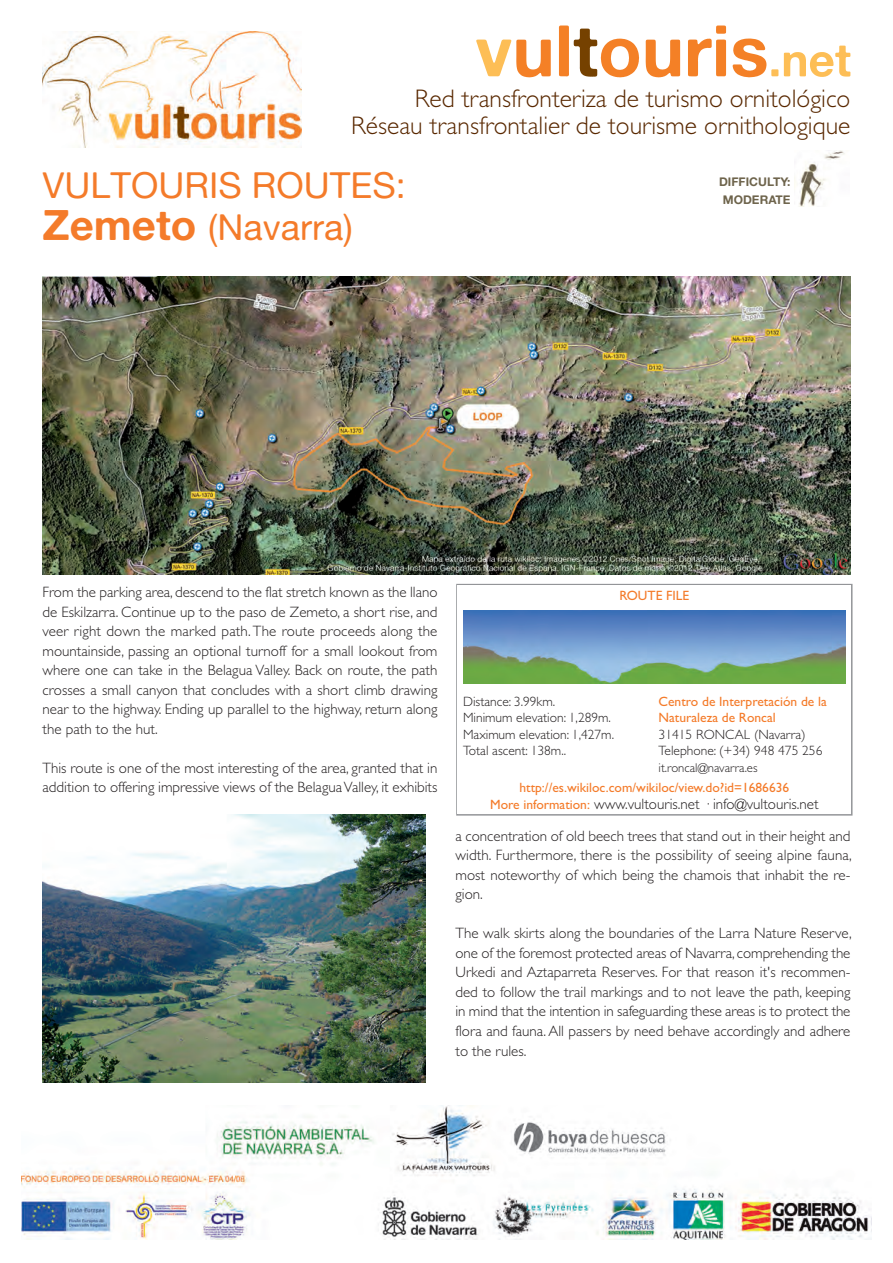
<style>
.page{position:relative;width:893px;height:1263px;background:#fff}
.page>*{position:absolute;margin:0;border:0;box-sizing:border-box;transform-origin:0 0}
.t1{font:36px/42px "Alte Haas Grotesk";color:#f47b2a}
.t2{font:300 25.5px/27px "Gill Sans";color:#592800;text-align:right}
.t3{font:300 15px/19.5px "Gill Sans";color:#231f20;text-align:justify}
.t4{font:300 13.5px/16.5px "Gill Sans";color:#231f20}
.t5{font:13.5px/16.5px "Gill Sans";color:#f47b2a}
.t6{font:300 12.75px "Gill Sans";color:#231f20}
.t7{font:12px/17.2px "Alte Haas Grotesk.Bold";color:#6e644c;text-align:center}
.s1{font-family:"Alte Haas Grotesk.Bold";font-size:42px}
.s2{font-weight:400;font-size:13.5px;color:#f47b2a}
</style>
<div class="page">
<svg style="left:456px;top:584px;width:396px;height:232px"></svg>
<div style="left:458px;top:585px;width:393px;height:229px;background:#fff"></div>
<img style="left:21px;top:1106px;width:851px;height:133px">
<img style="left:43px;top:276px;width:807px;height:298px">
<div style="left:463px;top:610px;width:383px;height:77px;background:linear-gradient(to right,#fff,#fff)"></div>
<img style="left:463px;top:610px;width:383px;height:73px">
<img style="left:43px;top:32px;width:259px;height:116px">
<svg style="left:476px;top:40px;width:75px;height:37px"></svg>
<svg style="left:559px;top:26px;width:80px;height:51px"></svg>
<svg style="left:646px;top:40px;width:34px;height:37px"></svg>
<svg style="left:688px;top:26px;width:38px;height:50px"></svg>
<svg style="left:733px;top:38px;width:45px;height:39px"></svg>
<svg style="left:784px;top:46px;width:66px;height:31px"></svg>
<img style="left:794px;top:151px;width:51px;height:55px">
<img style="left:43px;top:814px;width:382px;height:268px">
<h2 class="t2" style="left:351px;top:84px;width:501px">Red transfronteriza de turismo ornitológico<br>Réseau transfrontalier de tourisme ornithologique</h2>
<h1 class="t1" style="left:43px;top:164px;width:365px">VULTOURIS ROUTES:<br><span class="s1">Zemeto</span> (Navarra)</h1>
<p class="t7" style="left:719px;top:173px;width:73px">DIFFICULTY:<br>MODERATE</p>
<p class="t3" style="left:43px;top:582px;width:396px">From the parking area, descend to the flat stretch known as the llano de Eskilzarra. Continue up to the paso de Zemeto, a short rise, and veer right down the marked path. The route proceeds along the mountainside, passing an optional turnoff for a small lookout from where one can take in the Belagua Valley. Back on route, the path crosses a small canyon that concludes with a short climb drawing near to the highway. Ending up parallel to the highway, return along the path to the hut.</p>
<p class="t3" style="left:43px;top:758px;width:396px">This route is one of the most interesting of the area, granted that in addition to offering impressive views of the BelaguaValley, it exhibits</p>
<p class="t5" style="left:619px;top:587px;width:71px">ROUTE FILE</p>
<p class="t4" style="left:463px;top:693px;width:153px">Distance: 3.99km.<br>Minimum elevation: 1,289m.<br>Maximum elevation: 1,427m.<br>Total ascent: 138m..</p>
<p class="t5" style="left:659px;top:693px;width:170px">Centro de Interpretación de la<br>Naturaleza de Roncal</p>
<p class="t4" style="left:659px;top:726px;width:165px">31415 RONCAL (Navarra)<br>Telephone: (+34) 948 475 256</p>
<p class="t6" style="left:659px;top:760px;width:100px">it.roncal@navarra.es</p>
<p class="t5" style="left:519px;top:779px;width:271px">http://es.wikiloc.com/wikiloc/view.do?id=1686636</p>
<p class="t3" style="left:490px;top:794px;width:330px"><span class="s2">More information:</span> www.vultouris.net · info@vultouris.net</p>
<p class="t3" style="left:455px;top:826px;width:398px">a concentration of old beech trees that stand out in their height and width. Furthermore, there is the possibility of seeing alpine fauna, most noteworthy of which being the chamois that inhabit the re&shy;gion.</p>
<p class="t3" style="left:455px;top:923px;width:398px">The walk skirts along the boundaries of the Larra Nature Reserve, one of the foremost protected areas of Navarra, comprehending the Urkedi and Aztaparreta Reserves. For that reason it's recommen&shy;ded to follow the trail markings and to not leave the path, keeping in mind that the intention in safeguarding these areas is to protect the flora and fauna. All passers by need behave accordingly and adhere to the rules.</p>
</div>
